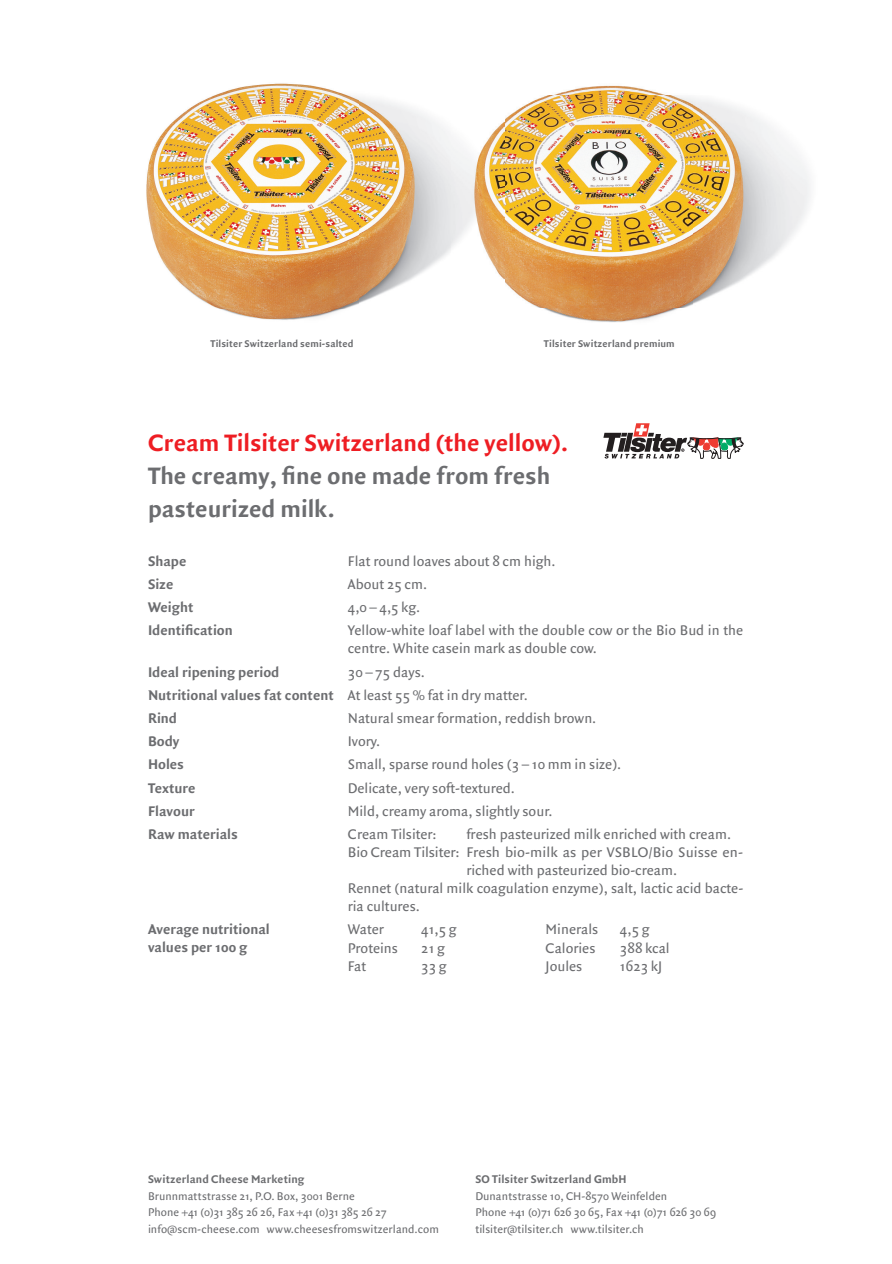
<style>
.page{position:relative;width:892px;height:1264px;background:#fff}
.page>*{position:absolute;margin:0;border:0;box-sizing:border-box;transform-origin:0 0}
.t1{font:700 25.5px/33px "Quadraat Sans";color:#6c6d70}
.t2{font:700 25.5px "Quadraat Sans";color:#ee1d23}
.t3{font:15px/23.2px "Quadraat Sans";color:#6c6d70}
.t4{font:700 15px/18px "Quadraat Sans";color:#6c6d70}
.t5{font:12px/16.5px "Quadraat Sans";letter-spacing:.005em;color:#6c6d70}
.t6{font:700 12px "Quadraat Sans";letter-spacing:.01em;color:#6c6d70}
.t7{font:700 10.5px "Quadraat Sans";letter-spacing:.015em;color:#6c6d70}
.s1{font-weight:700}
</style>
<div class="page">
<img style="left:146px;top:83px;width:306px;height:237px">
<img style="left:546px;top:85px;width:132px;height:11px">
<img style="left:504px;top:96px;width:306px;height:226px">
<img style="left:452px;top:122px;width:52px;height:157px">
<svg style="left:603px;top:423px;width:140px;height:35px"></svg>
<p class="t7" style="left:210px;top:337px;width:145px">Tilsiter Switzerland semi-salted</p>
<p class="t7" style="left:544px;top:337px;width:132px">Tilsiter Switzerland premium</p>
<h1 class="t2" style="left:148px;top:428px;width:422px">Cream Tilsiter Switzerland (the yellow).</h1>
<h1 class="t1" style="left:148px;top:460px;width:404px">The creamy, fine one made from fresh pasteurized milk.</h1>
<p class="t4" style="left:148px;top:552px;width:40px">Shape</p>
<p class="t3" style="left:348px;top:549px;width:209px">Flat round loaves about 8 cm high.</p>
<p class="t4" style="left:148px;top:575px;width:27px">Size</p>
<p class="t3" style="left:348px;top:573px;width:81px">About 25 cm.</p>
<p class="t4" style="left:148px;top:598px;width:47px">Weight</p>
<p class="t3" style="left:348px;top:596px;width:74px">4,0 – 4,5 kg.</p>
<p class="t4" style="left:148px;top:622px;width:86px">Identification</p>
<p class="t3" style="left:348px;top:622px;width:397px;line-height:18px">Yellow-white loaf label with the double cow or the Bio Bud in the centre. White casein mark as double cow.</p>
<p class="t4" style="left:148px;top:663px;width:133px">Ideal ripening period</p>
<p class="t3" style="left:148px;top:660px;width:381px;text-indent:200px">30 – 75 days.<br><span class="s1">Nutritional values fat content</span> At least 55 % fat in dry matter.<br><span class="s1">Rind</span></p>
<p class="t3" style="left:348px;top:707px;width:250px">Natural smear formation, reddish brown.</p>
<p class="t4" style="left:148px;top:733px;width:33px">Body</p>
<p class="t3" style="left:348px;top:730px;width:34px">Ivory.</p>
<p class="t4" style="left:148px;top:756px;width:38px">Holes</p>
<p class="t3" style="left:348px;top:753px;width:275px">Small, sparse round holes (3 – 10 mm in size).</p>
<p class="t4" style="left:148px;top:779px;width:49px">Texture</p>
<p class="t3" style="left:348px;top:776px;width:169px">Delicate, very soft-textured.</p>
<p class="t4" style="left:148px;top:802px;width:48px">Flavour</p>
<p class="t3" style="left:348px;top:800px;width:206px">Mild, creamy aroma, slightly sour.</p>
<p class="t4" style="left:148px;top:825px;width:91px">Raw materials</p>
<p class="t3" style="left:348px;top:823px;width:90px">Cream Tilsiter:</p>
<p class="t3" style="left:466px;top:823px;width:266px">fresh pasteurized milk enriched with cream.</p>
<p class="t3" style="left:348px;top:841px;width:397px">Bio Cream Tilsiter: Fresh bio-milk as per VSBLO/Bio Suisse en-</p>
<p class="t3" style="left:466px;top:859px;width:212px">riched with pasteurized bio-cream.</p>
<p class="t3" style="left:348px;top:877px;width:397px">Rennet (natural milk coagulation enzyme), salt, lactic acid bacte-</p>
<p class="t3" style="left:348px;top:895px;width:74px">ria cultures.</p>
<p class="t4" style="left:148px;top:921px;width:123px">Average nutritional values per 100 g</p>
<p class="t3" style="left:348px;top:918px;width:38px">Water</p>
<p class="t3" style="left:421px;top:918px;width:37px">41,5 g</p>
<p class="t3" style="left:546px;top:918px;width:54px">Minerals</p>
<p class="t3" style="left:620px;top:918px;width:31px">4,5 g</p>
<p class="t3" style="left:348px;top:936px;width:52px">Proteins</p>
<p class="t3" style="left:421px;top:936px;width:25px">21 g</p>
<p class="t3" style="left:546px;top:936px;width:51px">Calories</p>
<p class="t3" style="left:620px;top:936px;width:51px">388 kcal</p>
<p class="t3" style="left:348px;top:954px;width:20px">Fat</p>
<p class="t3" style="left:421px;top:954px;width:27px">33 g</p>
<p class="t3" style="left:546px;top:954px;width:38px">Joules</p>
<p class="t3" style="left:620px;top:954px;width:44px">1623 kJ</p>
<p class="t6" style="left:148px;top:1172px;width:158px">Switzerland Cheese Marketing</p>
<p class="t5" style="left:148px;top:1187px;width:292px">Brunnmattstrasse 21, P.O. Box, 3001 Berne<br>Phone +41 (0)31 385 26 26, Fax +41 (0)31 385 26 27 info@scm-cheese.com www.cheesesfromswitzerland.com</p>
<p class="t6" style="left:475px;top:1172px;width:153px">SO Tilsiter Switzerland GmbH</p>
<p class="t5" style="left:475px;top:1187px;width:242px">Dunantstrasse 10, CH-8570 Weinfelden<br>Phone +41 (0)71 626 30 65, Fax +41 (0)71 626 30 69 tilsiter@tilsiter.ch www.tilsiter.ch</p>
</div>
